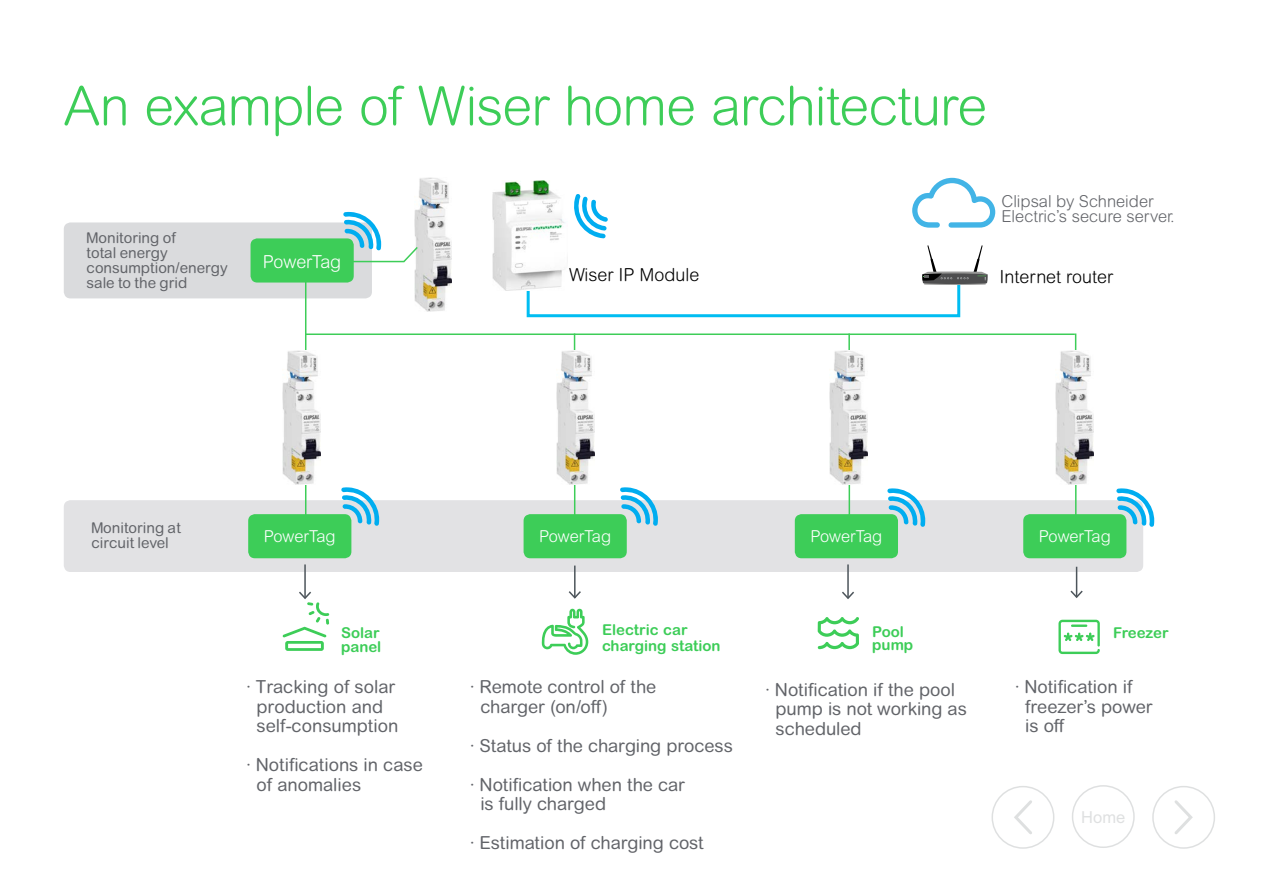
<style>
.page{position:relative;width:1263px;height:893px;background:#fff}
.page>*{position:absolute;margin:0;border:0;box-sizing:border-box;transform-origin:0 0}
.t1{font:300 54px "Arial Rounded MT Pro";letter-spacing:-.02em;color:#3dcd58}
.t2{font:18px/19.5px "Arial Rounded MT Pro";color:#626469}
.t3{font:300 18px "Arial Rounded MT Pro";color:#000}
.t4{font:300 18px "Arial Rounded MT Pro";color:#fff}
.t5{font:300 16.5px/15px "Arial Rounded MT Pro";color:#626469}
.t6{font:300 16.5px "Arial Rounded MT Pro";color:#fff}
.t7{font:16.5px "Arial MT Pro";color:#d1d3d4}
.t8{font:15px/15px "Arial Rounded MT Std";color:#626469}
.t9{font:700 15px/13.5px "Arial Rounded MT Pro";color:#3dcd58}
</style>
<div class="page">
<img style="left:414px;top:178px;width:38px;height:134px">
<svg style="left:1174px;top:800px;width:19px;height:34px"></svg>
<div style="left:1152px;top:786px;width:63px;height:63px;border:2px solid #d1d3d4;border-radius:50%"></div>
<div style="left:1072px;top:785px;width:63px;height:63px;border:2px solid #d1d3d4;border-radius:50%"></div>
<svg style="left:1014px;top:800px;width:18px;height:34px"></svg>
<div style="left:991px;top:786px;width:63px;height:63px;border:2px solid #d1d3d4;border-radius:50%"></div>
<div style="left:64px;top:222px;width:308px;height:76px;background:#dadbdd;border-radius:7px"></div>
<div style="left:64px;top:500px;width:1079px;height:72px;background:#e2e2e4;border-radius:7px"></div>
<hr style="left:574px;top:333px;width:1px;height:60px;background:#3dcd58">
<svg style="left:574px;top:485px;width:2px;height:29px"></svg>
<hr style="left:848px;top:333px;width:2px;height:60px;background:#3dcd58">
<svg style="left:848px;top:485px;width:3px;height:29px"></svg>
<hr style="left:1075px;top:333px;width:1px;height:60px;background:#3dcd58">
<svg style="left:1075px;top:485px;width:2px;height:29px"></svg>
<div style="left:248px;top:514px;width:103px;height:44px;background:#3dcd58;border-radius:7px"></div>
<hr style="left:304px;top:564px;width:2px;height:34px;background:#4d555b">
<hr style="left:574px;top:566px;width:1px;height:32px;background:#4d555b">
<svg style="left:568px;top:589px;width:13px;height:10px"></svg>
<hr style="left:847px;top:564px;width:2px;height:34px;background:#4d555b">
<svg style="left:842px;top:590px;width:12px;height:9px"></svg>
<hr style="left:1076px;top:567px;width:1px;height:30px;background:#4d555b">
<svg style="left:1070px;top:589px;width:13px;height:9px"></svg>
<hr style="left:306px;top:333px;width:769px;height:2px;background:#3dcd58">
<svg style="left:1058px;top:620px;width:42px;height:34px"></svg>
<hr style="left:1071px;top:624px;width:16px;height:3px;background:#3dcd58">
<div style="left:524px;top:514px;width:103px;height:44px;background:#3dcd58;border-radius:7px"></div>
<svg style="left:282px;top:590px;width:47px;height:61px"></svg>
<svg style="left:542px;top:609px;width:46px;height:46px"></svg>
<svg style="left:818px;top:617px;width:41px;height:32px"></svg>
<div style="left:795px;top:514px;width:103px;height:44px;background:#3dcd58;border-radius:7px"></div>
<div style="left:1023px;top:514px;width:103px;height:44px;background:#3dcd58;border-radius:7px"></div>
<svg style="left:620px;top:487px;width:38px;height:39px"></svg>
<svg style="left:887px;top:488px;width:38px;height:39px"></svg>
<svg style="left:1116px;top:488px;width:38px;height:39px"></svg>
<svg style="left:253px;top:212px;width:166px;height:314px"></svg>
<div style="left:251px;top:238px;width:103px;height:45px;background:#3dcd58;border-radius:7px"></div>
<img style="left:283px;top:351px;width:38px;height:134px">
<img style="left:557px;top:351px;width:38px;height:134px">
<img style="left:829px;top:351px;width:38px;height:134px">
<img style="left:1056px;top:351px;width:38px;height:134px">
<img style="left:492px;top:181px;width:33px;height:110px">
<svg style="left:525px;top:178px;width:470px;height:140px"></svg>
<h1 class="t1" style="left:64px;top:75px;width:925px">An example of Wiser home architecture</h1>
<p class="t8" style="left:87px;top:231px;width:143px">Monitoring of<br>total energy consumption/energy sale to the grid</p>
<p class="t4" style="left:263px;top:251px;width:80px">PowerTag</p>
<p class="t3" style="left:569px;top:264px;width:132px">Wiser IP Module</p>
<p class="t5" style="left:1001px;top:194px;width:175px">Clipsal by Schneider<br>Electric’s secure server.</p>
<p class="t3" style="left:999px;top:266px;width:115px">Internet router</p>
<p class="t8" style="left:91px;top:520px;width:91px">Monitoring at circuit level</p>
<p class="t6" style="left:264px;top:527px;width:73px">PowerTag</p>
<p class="t6" style="left:539px;top:527px;width:73px">PowerTag</p>
<p class="t6" style="left:810px;top:527px;width:73px">PowerTag</p>
<p class="t6" style="left:1039px;top:527px;width:73px">PowerTag</p>
<p class="t9" style="left:602px;top:621px;width:120px;line-height:16.5px">Electric car charging station</p>
<p class="t9" style="left:1113px;top:626px;width:57px">Freezer</p>
<p class="t9" style="left:341px;top:626px;width:42px">Solar panel</p>
<p class="t9" style="left:872px;top:625px;width:43px">Pool pump</p>
<p class="t2" style="left:246px;top:678px;width:153px;text-align:center">· Tracking of solar production and self-consumption</p>
<p class="t2" style="left:257px;top:756px;width:168px;text-indent:-10px">· Notifications in case of anomalies</p>
<p class="t2" style="left:480px;top:678px;width:178px;text-indent:-10px">· Remote control of the charger (on/off)</p>
<p class="t2" style="left:470px;top:727px;width:264px;line-height:39px">· Status of the charging process · Notification when the car</p>
<p class="t2" style="left:470px;top:785px;width:235px;line-height:39px;text-indent:10px">is fully charged<br>· Estimation of charging cost</p>
<p class="t2" style="left:776px;top:680px;width:193px;text-indent:-10px">· Notification if the pool pump is not working as scheduled</p>
<p class="t2" style="left:1025px;top:678px;width:129px;text-indent:-10px">· Notification if freezer’s power is off</p>
<p class="t7" style="left:1081px;top:807px;width:46px">Home</p>
</div>
